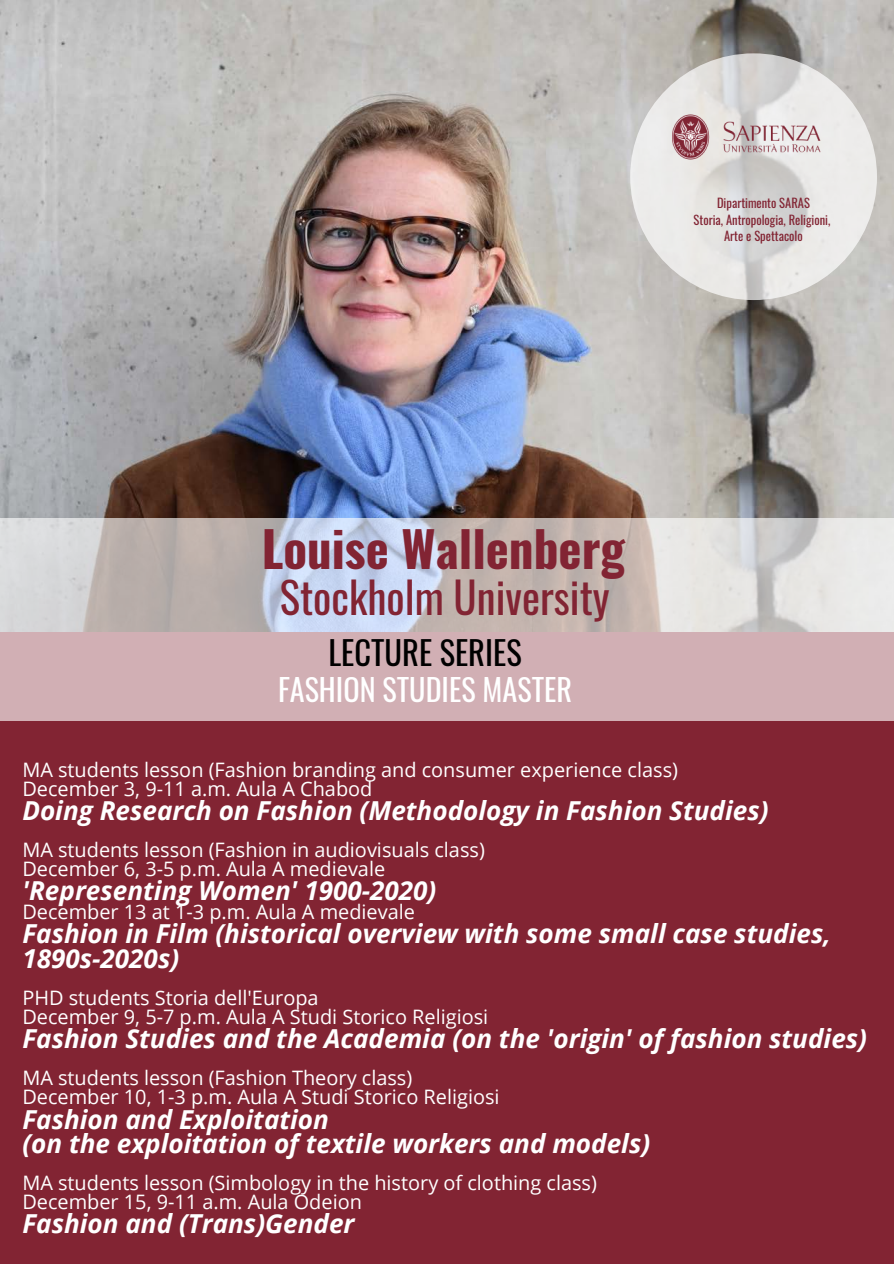
<style>
.page{position:relative;width:894px;height:1264px;background:#fff}
.page>*{position:absolute;margin:0;border:0;box-sizing:border-box;transform-origin:0 0}
.t1{font:700 49.05px "Oswald";color:#822433}
.t2{font:42.9px "Oswald";color:#822433}
.t3{font:32.4px "Oswald";color:#000}
.t4{font:30.15px "Oswald";color:#fff}
.t5{font:italic 700 26.1px "Open Sans";color:#fff}
.t6{font:19.95px "Open Sans";color:#fff}
.t7{font:12.45px "Oswald";color:#822433}
</style>
<div class="page">
<div style="left:0;top:632px;width:893px;height:631px;background:#822433"></div>
<img style="left:0;top:0;width:893px;height:518px">
<svg style="left:0;top:518px;width:893px;height:202px;background:#cebdc0"></svg>
<svg style="left:630px;top:53px;width:246px;height:247px;background:#e2e2e0"></svg>
<img style="left:672px;top:98px;width:162px;height:79px">
<p class="t7" style="left:716px;top:193px;width:94px">Dipartimento SARAS</p>
<p class="t7" style="left:693px;top:210px;width:138px">Storia, Antropologia, Religioni,</p>
<p class="t7" style="left:724px;top:226px;width:80px">Arte e Spettacolo</p>
<p class="t1" style="left:262px;top:510px;width:365px">Louise Wallenberg</p>
<p class="t2" style="left:280px;top:563px;width:331px">Stockholm University</p>
<p class="t3" style="left:328px;top:627px;width:195px">LECTURE SERIES</p>
<p class="t4" style="left:278px;top:666px;width:295px">FASHION STUDIES MASTER</p>
<p class="t6" style="left:22px;top:755px;width:657px">MA students lesson (Fashion branding and consumer experience class)</p>
<p class="t6" style="left:22px;top:774px;width:351px">December 3, 9-11 a.m. Aula A Chabod</p>
<p class="t5" style="left:22px;top:792px;width:747px">Doing Research on Fashion (Methodology in Fashion Studies)</p>
<p class="t6" style="left:22px;top:836px;width:464px">MA students lesson (Fashion in audiovisuals class)</p>
<p class="t6" style="left:22px;top:854px;width:364px">December 6, 3-5 p.m. Aula A medievale</p>
<p class="t5" style="left:22px;top:872px;width:415px">'Representing Women' 1900-2020)</p>
<p class="t6" style="left:22px;top:897px;width:394px">December 13 at 1-3 p.m. Aula A medievale</p>
<p class="t5" style="left:22px;top:915px;width:809px">Fashion in Film (historical overview with some small case studies,</p>
<p class="t5" style="left:22px;top:940px;width:158px">1890s-2020s)</p>
<p class="t6" style="left:22px;top:983px;width:298px">PHD students Storia dell'Europa</p>
<p class="t6" style="left:22px;top:1002px;width:467px">December 9, 5-7 p.m. Aula A Studi Storico Religiosi</p>
<p class="t5" style="left:22px;top:1020px;width:846px">Fashion Studies and the Academia (on the 'origin' of fashion studies)</p>
<p class="t6" style="left:22px;top:1064px;width:391px">MA students lesson (Fashion Theory class)</p>
<p class="t6" style="left:22px;top:1082px;width:478px">December 10, 1-3 p.m. Aula A Studi Storico Religiosi</p>
<p class="t5" style="left:22px;top:1100px;width:308px">Fashion and Exploitation</p>
<p class="t5" style="left:22px;top:1124px;width:629px">(on the exploitation of textile workers and models)</p>
<p class="t6" style="left:22px;top:1168px;width:576px">MA students lesson (Simbology in the history of clothing class)</p>
<p class="t6" style="left:22px;top:1187px;width:341px">December 15, 9-11 a.m. Aula Odeion</p>
<p class="t5" style="left:22px;top:1205px;width:333px">Fashion and (Trans)Gender</p>
</div>
